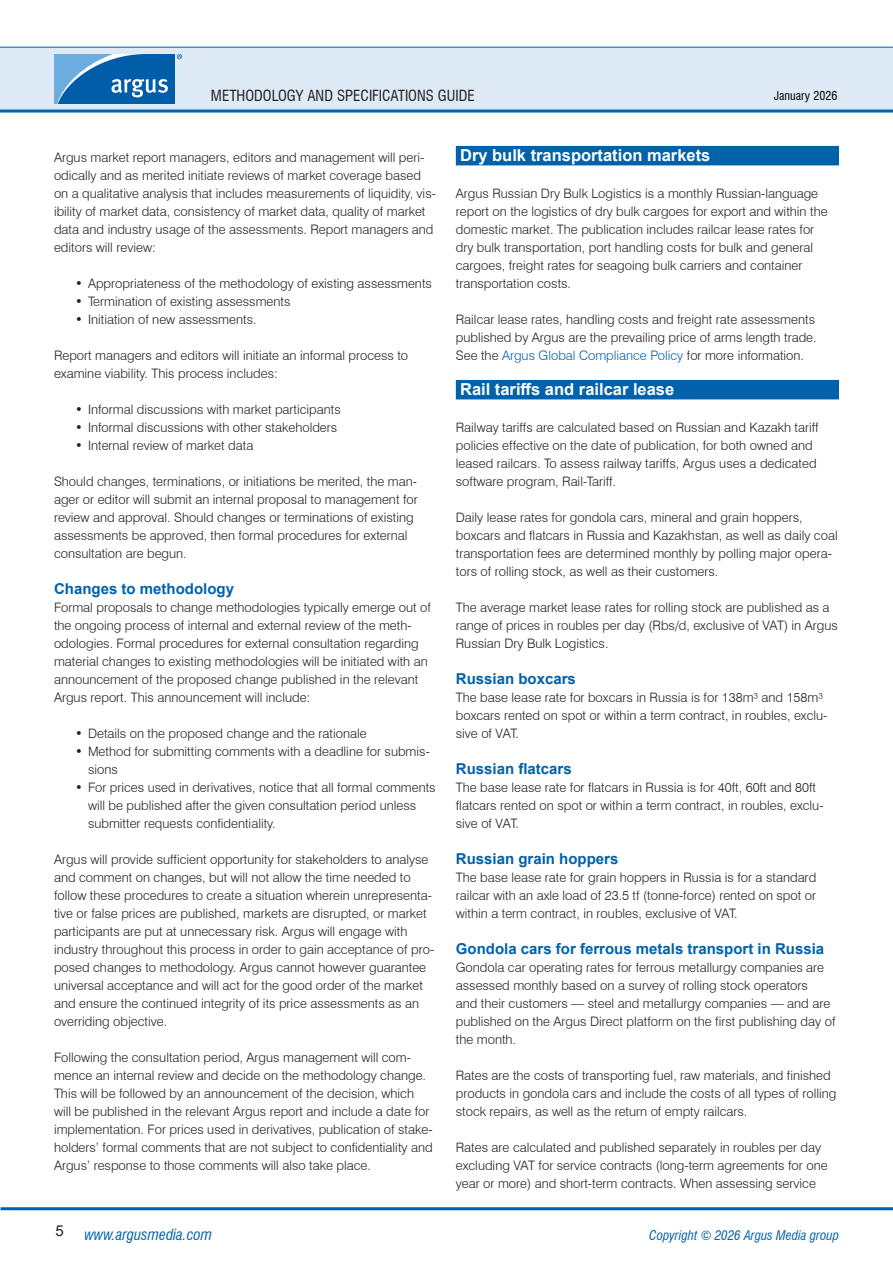
<style>
.page{position:relative;width:893px;height:1263px;background:#fff}
.page>*{position:absolute;margin:0;border:0;box-sizing:border-box;transform-origin:0 0}
.H1_-_Section_header_-_WOB{font:700 16.5px "Arial";color:#fff}
.H2_-_Bold_headline_-_old_H4{font:700 15px "Arial";color:#0161aa}
.t1{font:condensed 15px "Swiss 721 BT";color:#231f20}
.t2{font:italic condensed 15px "Swiss 721 BT";color:#0161aa}
.t3{font:15px "Arial";color:#231f20}
.P1_-_Body_Text{font:300 13.05px/18px "Swiss 721 BT";color:#231f20}
.t4{font:italic condensed 13.05px "Swiss 721 BT";color:#0161aa}
.t5{font:condensed 12px "Swiss 721 BT";color:#000}
.s1{color:#0161aa}
</style>
<div class="page">
<div style="left:0;top:47px;width:893px;height:64px;background:#deebf7"></div>
<hr style="left:0;top:110px;width:893px;height:3px;background:#0161aa">
<hr style="left:0;top:47px;width:893px;height:1px;background:#0161aa">
<hr style="left:1px;top:1207px;width:892px;height:3px;background:#0161aa">
<svg style="left:54px;top:54px;width:128px;height:50px;background:#3883c0"></svg>
<div style="left:456px;top:146px;width:383px;height:19px;background:#0161aa"></div>
<div style="left:456px;top:380px;width:383px;height:19px;background:#0161aa"></div>
<p class="t1" style="left:211px;top:86px;width:265px">METHODOLOGY AND SPECIFICATIONS GUIDE</p>
<p class="t5" style="left:774px;top:88px;width:65px">January 2026</p>
<p class="P1_-_Body_Text" style="left:54px;top:148px;width:384px">Argus market report managers, editors and management will peri&shy;odically and as merited initiate reviews of market coverage based on a qualitative analysis that includes measurements of liquidity, vis&shy;ibility of market data, consistency of market data, quality of market data and industry usage of the assessments. Report managers and editors will review:</p>
<p class="P1_-_Body_Text" style="left:75px;top:274px;width:358px">• Appropriateness of the methodology of existing assessments</p>
<p class="P1_-_Body_Text" style="left:75px;top:292px;width:217px">• Termination of existing assessments</p>
<p class="P1_-_Body_Text" style="left:75px;top:310px;width:183px">• Initiation of new assessments.</p>
<p class="P1_-_Body_Text" style="left:54px;top:346px;width:356px">Report managers and editors will initiate an informal process to examine viability. This process includes:</p>
<p class="P1_-_Body_Text" style="left:75px;top:400px;width:267px">• Informal discussions with market participants</p>
<p class="P1_-_Body_Text" style="left:75px;top:418px;width:264px">• Informal discussions with other stakeholders</p>
<p class="P1_-_Body_Text" style="left:75px;top:436px;width:180px">• Internal review of market data</p>
<p class="P1_-_Body_Text" style="left:54px;top:472px;width:365px">Should changes, terminations, or initiations be merited, the man&shy;ager or editor will submit an internal proposal to management for review and approval. Should changes or terminations of existing assessments be approved, then formal procedures for external consultation are begun.</p>
<p class="H2_-_Bold_headline_-_old_H4" style="left:54px;top:578px;width:182px">Changes to methodology</p>
<p class="P1_-_Body_Text" style="left:54px;top:598px;width:379px">Formal proposals to change methodologies typically emerge out of the ongoing process of internal and external review of the meth&shy;odologies. Formal procedures for external consultation regarding material changes to existing methodologies will be initiated with an announcement of the proposed change published in the relevant Argus report. This announcement will include:</p>
<p class="P1_-_Body_Text" style="left:75px;top:724px;width:293px">• Details on the proposed change and the rationale</p>
<p class="P1_-_Body_Text" style="left:88px;top:742px;width:343px;text-indent:-13px">• Method for submitting comments with a deadline for submis&shy;sions</p>
<p class="P1_-_Body_Text" style="left:88px;top:778px;width:349px;text-indent:-13px">• For prices used in derivatives, notice that all formal comments will be published after the given consultation period unless submitter requests confidentiality.</p>
<p class="P1_-_Body_Text" style="left:54px;top:850px;width:382px">Argus will provide sufficient opportunity for stakeholders to analyse and comment on changes, but will not allow the time needed to follow these procedures to create a situation wherein unrepresenta&shy;tive or false prices are published, markets are disrupted, or market participants are put at unnecessary risk. Argus will engage with industry throughout this process in order to gain acceptance of pro&shy;posed changes to methodology. Argus cannot however guarantee universal acceptance and will act for the good order of the market and ensure the continued integrity of its price assessments as an overriding objective.</p>
<p class="P1_-_Body_Text" style="left:54px;top:1048px;width:380px">Following the consultation period, Argus management will com&shy;mence an internal review and decide on the methodology change.<br>This will be followed by an announcement of the decision, which will be published in the relevant Argus report and include a date for implementation. For prices used in derivatives, publication of stake&shy;holders’ formal comments that are not subject to confidentiality and Argus’ response to those comments will also take place.</p>
<p class="H1_-_Section_header_-_WOB" style="left:460px;top:144px;width:252px">Dry bulk transportation markets</p>
<p class="P1_-_Body_Text" style="left:456px;top:184px;width:373px">Argus Russian Dry Bulk Logistics is a monthly Russian-language report on the logistics of dry bulk cargoes for export and within the domestic market. The publication includes railcar lease rates for dry bulk transportation, port handling costs for bulk and general cargoes, freight rates for seagoing bulk carriers and container transportation costs.</p>
<p class="P1_-_Body_Text" style="left:456px;top:310px;width:362px">Railcar lease rates, handling costs and freight rate assessments published by Argus are the prevailing price of arms length trade.<br>See the <span class="s1">Argus Global Compliance Policy</span> for more information.</p>
<p class="H1_-_Section_header_-_WOB" style="left:460px;top:378px;width:216px">Rail tariffs and railcar lease</p>
<p class="P1_-_Body_Text" style="left:456px;top:418px;width:364px">Railway tariffs are calculated based on Russian and Kazakh tariff policies effective on the date of publication, for both owned and leased railcars. To assess railway tariffs, Argus uses a dedicated software program, Rail-Tariff.</p>
<p class="P1_-_Body_Text" style="left:456px;top:508px;width:383px">Daily lease rates for gondola cars, mineral and grain hoppers, boxcars and flatcars in Russia and Kazakhstan, as well as daily coal transportation fees are determined monthly by polling major opera&shy;tors of rolling stock, as well as their customers.</p>
<p class="P1_-_Body_Text" style="left:456px;top:598px;width:384px">The average market lease rates for rolling stock are published as a range of prices in roubles per day (Rbs/d, exclusive of VAT) in Argus<br>Russian Dry Bulk Logistics.</p>
<p class="H2_-_Bold_headline_-_old_H4" style="left:456px;top:668px;width:122px">Russian boxcars</p>
<p class="P1_-_Body_Text" style="left:456px;top:688px;width:373px">The base lease rate for boxcars in Russia is for 138m³ and 158m³ boxcars rented on spot or within a term contract, in roubles, exclu&shy;sive of VAT.</p>
<p class="H2_-_Bold_headline_-_old_H4" style="left:456px;top:758px;width:117px">Russian flatcars</p>
<p class="P1_-_Body_Text" style="left:456px;top:778px;width:369px">The base lease rate for flatcars in Russia is for 40ft, 60ft and 80ft flatcars rented on spot or within a term contract, in roubles, exclu&shy;sive of VAT.</p>
<p class="H2_-_Bold_headline_-_old_H4" style="left:456px;top:848px;width:164px">Russian grain hoppers</p>
<p class="P1_-_Body_Text" style="left:456px;top:868px;width:362px;text-align:justify">The base lease rate for grain hoppers in Russia is for a standard railcar with an axle load of 23.5 tf (tonne-force) rented on spot or within a term contract, in roubles, exclusive of VAT.</p>
<p class="H2_-_Bold_headline_-_old_H4" style="left:456px;top:938px;width:370px">Gondola cars for ferrous metals transport in Russia</p>
<p class="P1_-_Body_Text" style="left:456px;top:958px;width:381px">Gondola car operating rates for ferrous metallurgy companies are assessed monthly based on a survey of rolling stock operators<br>and their customers — steel and metallurgy companies — and are published on the Argus Direct platform on the first publishing day of the month.</p>
<p class="P1_-_Body_Text" style="left:456px;top:1066px;width:382px">Rates are the costs of transporting fuel, raw materials, and finished products in gondola cars and include the costs of all types of rolling stock repairs, as well as the return of empty railcars.</p>
<p class="P1_-_Body_Text" style="left:456px;top:1138px;width:373px">Rates are calculated and published separately in roubles per day excluding VAT for service contracts (long-term agreements for one year or more) and short-term contracts. When assessing service</p>
<p class="t3" style="left:55px;top:1220px;width:10px">5</p>
<p class="t2" style="left:84px;top:1225px;width:129px">www.argusmedia.com</p>
<p class="t4" style="left:649px;top:1227px;width:191px">Copyright © 2026 Argus Media group</p>
</div>
